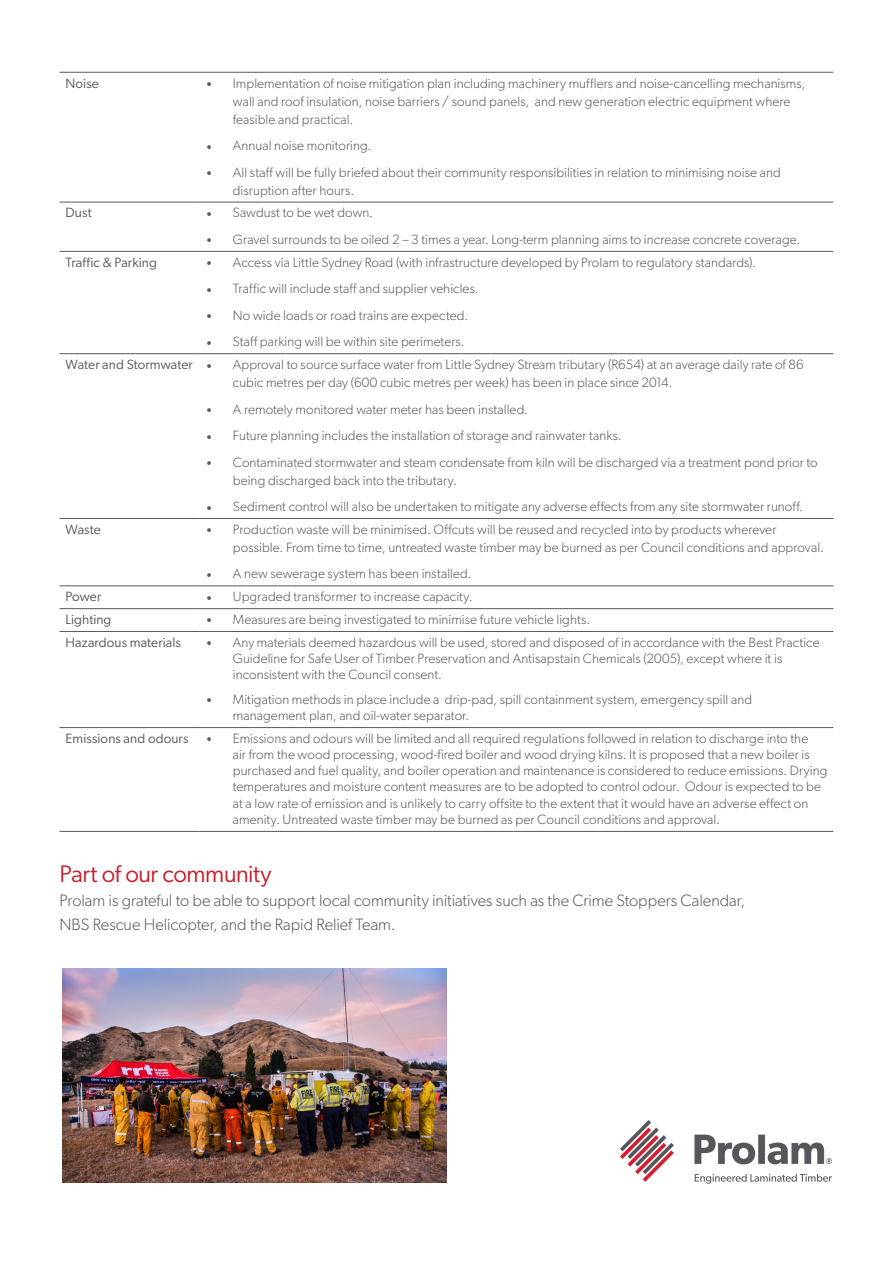
<style>
.page{position:relative;width:893px;height:1263px;background:#fff}
.page>*{position:absolute;margin:0;border:0;box-sizing:border-box;transform-origin:0 0}
.Head_3{font:24px "Gibson";letter-spacing:-.015em;color:#c7202e}
.Head_3-2{font:300 16.5px/24px "Gibson";letter-spacing:-.005em;color:#57585a}
.t1{font:300 13.5px/16.2px "Gibson";letter-spacing:.005em;color:#57585a}
.t2{font:13.5px "Gibson";letter-spacing:.005em;color:#57585a}
</style>
<div class="page">
<hr style="left:60px;top:72px;width:140px;height:1px;background:#57585a">
<hr style="left:200px;top:72px;width:633px;height:1px;background:#57585a">
<hr style="left:60px;top:202px;width:140px;height:1px;background:#57585a">
<hr style="left:200px;top:202px;width:633px;height:1px;background:#57585a">
<hr style="left:60px;top:251px;width:140px;height:1px;background:#57585a">
<hr style="left:200px;top:251px;width:633px;height:1px;background:#57585a">
<hr style="left:60px;top:353px;width:140px;height:1px;background:#57585a">
<hr style="left:200px;top:353px;width:633px;height:1px;background:#57585a">
<hr style="left:60px;top:518px;width:140px;height:1px;background:#57585a">
<hr style="left:200px;top:518px;width:633px;height:1px;background:#57585a">
<hr style="left:60px;top:585px;width:140px;height:1px;background:#57585a">
<hr style="left:200px;top:585px;width:633px;height:1px;background:#57585a">
<hr style="left:60px;top:608px;width:140px;height:1px;background:#57585a">
<hr style="left:200px;top:608px;width:633px;height:1px;background:#57585a">
<hr style="left:60px;top:631px;width:140px;height:1px;background:#57585a">
<hr style="left:200px;top:631px;width:633px;height:1px;background:#57585a">
<hr style="left:60px;top:727px;width:140px;height:1px;background:#57585a">
<hr style="left:200px;top:727px;width:633px;height:1px;background:#57585a">
<hr style="left:60px;top:831px;width:140px;height:1px;background:#57585a">
<hr style="left:200px;top:831px;width:633px;height:1px;background:#57585a">
<img style="left:620px;top:1120px;width:212px;height:64px">
<img style="left:63px;top:968px;width:383px;height:214px">
<p class="t2" style="left:66px;top:75px;width:35px">Noise</p>
<p class="t1" style="left:233px;top:74px;width:574px;line-height:18px;text-indent:-27px">• Implementation of noise mitigation plan including machinery mufflers and noise-cancelling mechanisms, wall and roof insulation, noise barriers / sound panels, and new generation electric equipment where feasible and practical.</p>
<p class="t1" style="left:206px;top:137px;width:167px">• Annual noise monitoring.</p>
<p class="t1" style="left:233px;top:163px;width:549px;line-height:18px;text-indent:-27px">• All staff will be fully briefed about their community responsibilities in relation to minimising noise and disruption after hours.</p>
<p class="t2" style="left:66px;top:205px;width:28px">Dust</p>
<p class="t1" style="left:206px;top:204px;width:169px">• Sawdust to be wet down.</p>
<p class="t1" style="left:206px;top:231px;width:596px">• Gravel surrounds to be oiled 2 – 3 times a year. Long-term planning aims to increase concrete coverage.</p>
<p class="t2" style="left:66px;top:254px;width:93px">Traffic &amp; Parking</p>
<p class="t1" style="left:206px;top:254px;width:552px">• Access via Little Sydney Road (with infrastructure developed by Prolam to regulatory standards).</p>
<p class="t1" style="left:206px;top:280px;width:274px">• Traffic will include staff and supplier vehicles.</p>
<p class="t1" style="left:206px;top:307px;width:264px">• No wide loads or road trains are expected.</p>
<p class="t1" style="left:206px;top:333px;width:260px">• Staff parking will be within site perimeters.</p>
<p class="t2" style="left:66px;top:356px;width:129px">Water and Stormwater</p>
<p class="t1" style="left:233px;top:355px;width:572px;line-height:18px;text-indent:-27px">• Approval to source surface water from Little Sydney Stream tributary (R654) at an average daily rate of 86 cubic metres per day (600 cubic metres per week) has been in place since 2014.</p>
<p class="t1" style="left:206px;top:401px;width:324px">• A remotely monitored water meter has been installed.</p>
<p class="t1" style="left:206px;top:427px;width:417px">• Future planning includes the installation of storage and rainwater tanks.</p>
<p class="t1" style="left:233px;top:453px;width:586px;line-height:18px;text-indent:-27px">• Contaminated stormwater and steam condensate from kiln will be discharged via a treatment pond prior to being discharged back into the tributary.</p>
<p class="t1" style="left:206px;top:498px;width:599px">• Sediment control will also be undertaken to mitigate any adverse effects from any site stormwater runoff.</p>
<p class="t2" style="left:66px;top:521px;width:37px">Waste</p>
<p class="t1" style="left:233px;top:520px;width:592px;line-height:18px;text-indent:-27px">• Production waste will be minimised. Offcuts will be reused and recycled into by products wherever possible. From time to time, untreated waste timber may be burned as per Council conditions and approval.</p>
<p class="t1" style="left:206px;top:565px;width:267px">• A new sewerage system has been installed.</p>
<p class="t2" style="left:66px;top:588px;width:37px">Power</p>
<p class="t1" style="left:206px;top:588px;width:268px">• Upgraded transformer to increase capacity.</p>
<p class="t2" style="left:66px;top:611px;width:47px">Lighting</p>
<p class="t1" style="left:206px;top:611px;width:386px">• Measures are being investigated to minimise future vehicle lights.</p>
<p class="t2" style="left:66px;top:634px;width:117px">Hazardous materials</p>
<p class="t1" style="left:233px;top:634px;width:588px;text-indent:-27px">• Any materials deemed hazardous will be used, stored and disposed of in accordance with the Best Practice<br>Guideline for Safe User of Timber Preservation and Antisapstain Chemicals (2005), except where it is inconsistent with the Council consent.</p>
<p class="t1" style="left:233px;top:691px;width:521px;text-indent:-27px">• Mitigation methods in place include a drip-pad, spill containment system, emergency spill and management plan, and oil-water separator.</p>
<p class="t2" style="left:66px;top:730px;width:125px">Emissions and odours</p>
<p class="t1" style="left:233px;top:730px;width:596px;text-indent:-27px">• Emissions and odours will be limited and all required regulations followed in relation to discharge into the<br>air from the wood processing, wood-fired boiler and wood drying kilns. It is proposed that a new boiler is purchased and fuel quality, and boiler operation and maintenance is considered to reduce emissions. Drying temperatures and moisture content measures are to be adopted to control odour. Odour is expected to be at a low rate of emission and is unlikely to carry offsite to the extent that it would have an adverse effect on amenity. Untreated waste timber may be burned as per Council conditions and approval.</p>
<p class="Head_3" style="left:60px;top:859px;width:213px">Part of our community</p>
<p class="Head_3-2" style="left:60px;top:888px;width:687px">Prolam is grateful to be able to support local community initiatives such as the Crime Stoppers Calendar,<br>NBS Rescue Helicopter, and the Rapid Relief Team.</p>
</div>
